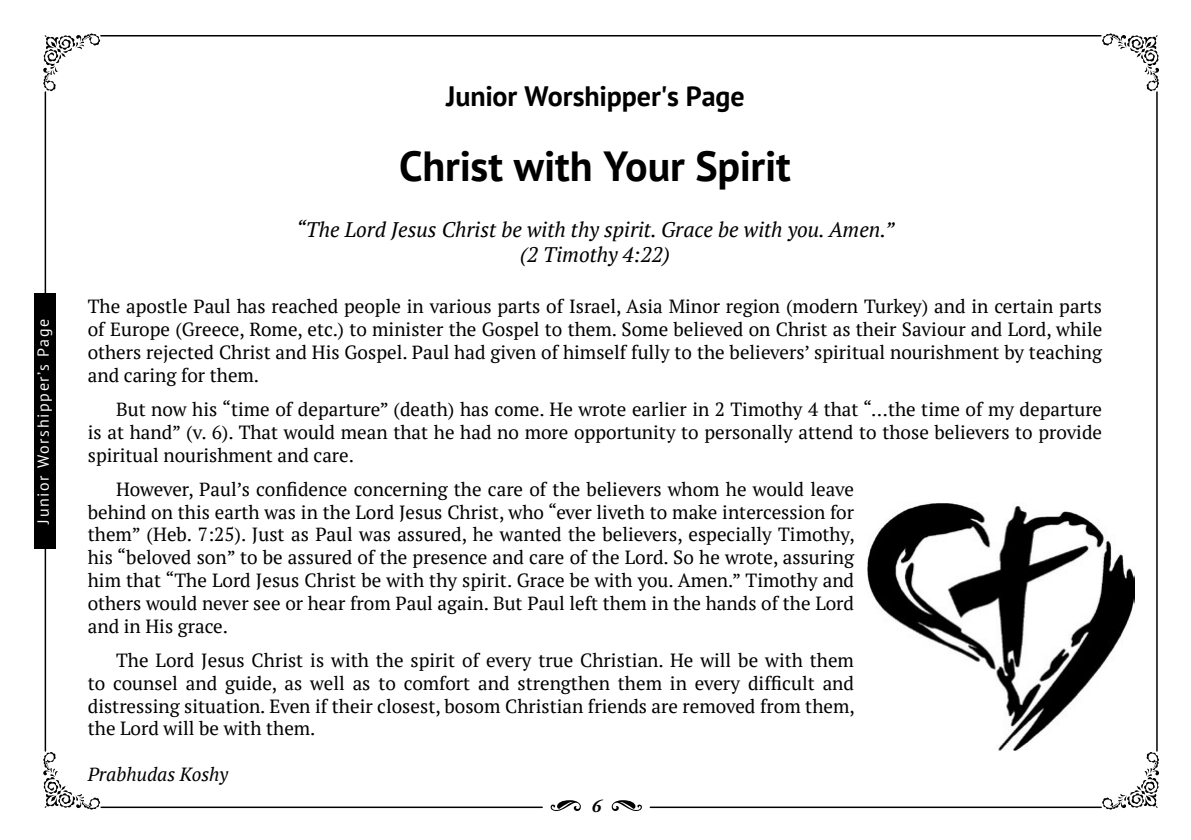
<style>
.page{position:relative;width:1191px;height:840px;background:#fff}
.page>*{position:absolute;margin:0;border:0;box-sizing:border-box;transform-origin:0 0}
.t1{font:700 42px "PT Sans";letter-spacing:-.005em;color:#000}
.t2{font:700 28px "PT Sans";letter-spacing:-.005em;color:#000}
.t3{font:italic 21px/25.2px "PT Serif";color:#000;text-align:center}
.t4{font:19px/22.8px "PT Serif";color:#000;text-align:justify}
.t5{font:italic 19px "PT Serif";color:#000}
.t6{font:italic 700 18px "Adobe Garamond Pro";color:#000}
.t7{font:16px "PT Sans";letter-spacing:.1em;color:#fff}
</style>
<div class="page">
<hr style="left:45px;top:92px;width:1px;height:658px;background:#000">
<div style="left:34px;top:293px;width:22px;height:255px;background:#000"></div>
<hr style="left:101px;top:35px;width:1000px;height:1px;background:#000">
<hr style="left:1156px;top:92px;width:1px;height:658px;background:#000">
<hr style="left:650px;top:806px;width:451px;height:1px;background:#000">
<hr style="left:101px;top:806px;width:441px;height:1px;background:#000">
<svg style="left:550px;top:800px;width:31px;height:11px"></svg>
<svg style="left:611px;top:800px;width:31px;height:11px"></svg>
<svg style="left:1102px;top:33px;width:57px;height:58px"></svg>
<svg style="left:1102px;top:751px;width:57px;height:58px"></svg>
<svg style="left:43px;top:33px;width:57px;height:58px"></svg>
<svg style="left:43px;top:751px;width:57px;height:58px"></svg>
<img style="left:867px;top:502px;width:267px;height:247px">
<p class="t7" style="left:33px;top:523px;width:206px;rotate:-90deg">Junior Worshipper’s Page</p>
<h2 class="t2" style="left:446px;top:78px;width:300px">Junior Worshipper's Page</h2>
<h1 class="t1" style="left:399px;top:138px;width:393px">Christ with Your Spirit</h1>
<p class="t3" style="left:296px;top:216px;width:600px">“The Lord Jesus Christ be with thy spirit. Grace be with you. Amen.” (2 Timothy 4:22)</p>
<p class="t4" style="left:88px;top:295px;width:1016px">The apostle Paul has reached people in various parts of Israel, Asia Minor region (modern Turkey) and in certain parts of Europe (Greece, Rome, etc.) to minister the Gospel to them. Some believed on Christ as their Saviour and Lord, while others rejected Christ and His Gospel. Paul had given of himself fully to the believers’ spiritual nourishment by teaching and caring for them.</p>
<p class="t4" style="left:88px;top:397px;width:1016px;text-indent:28px">But now his “time of departure” (death) has come. He wrote earlier in 2 Timothy 4 that “…the time of my departure is at hand” (v. 6). That would mean that he had no more opportunity to personally attend to those believers to provide spiritual nourishment and care.</p>
<p class="t4" style="left:88px;top:477px;width:768px;text-indent:28px">However, Paul’s confidence concerning the care of the believers whom he would leave behind on this earth was in the Lord Jesus Christ, who “ever liveth to make intercession for them” (Heb. 7:25). Just as Paul was assured, he wanted the believers, especially Timothy, his “beloved son” to be assured of the presence and care of the Lord. So he wrote, assuring him that “The Lord Jesus Christ be with thy spirit. Grace be with you. Amen.” Timothy and others would never see or hear from Paul again. But Paul left them in the hands of the Lord and in His grace.</p>
<p class="t4" style="left:88px;top:648px;width:768px;text-indent:28px">The Lord Jesus Christ is with the spirit of every true Christian. He will be with them to counsel and guide, as well as to comfort and strengthen them in every difficult and distressing situation. Even if their closest, bosom Christian friends are removed from them, the Lord will be with them.</p>
<p class="t5" style="left:88px;top:762px;width:142px">Prabhudas Koshy</p>
<p class="t6" style="left:591px;top:795px;width:11px">6</p>
</div>
